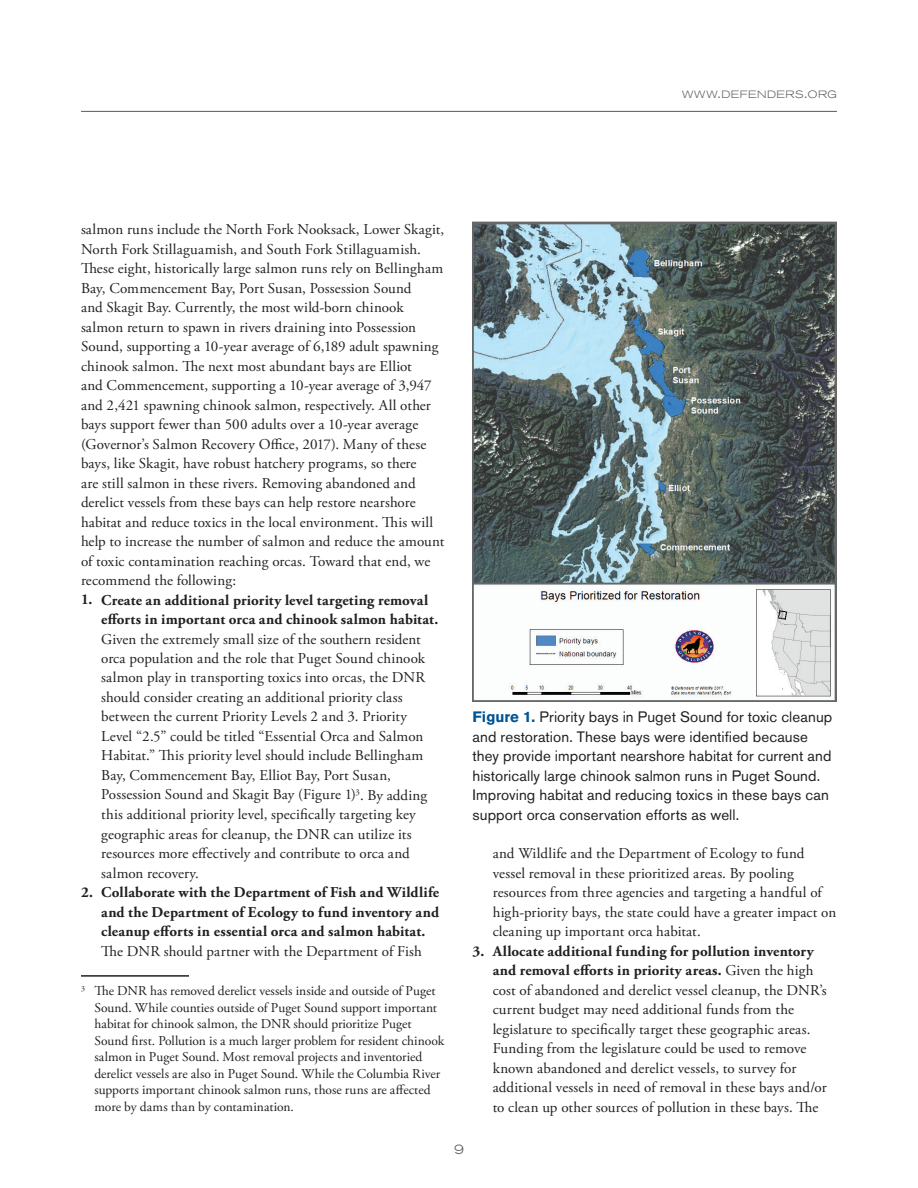
<style>
.page{position:relative;width:918px;height:1188px;background:#fff}
.page>*{position:absolute;margin:0;border:0;box-sizing:border-box;transform-origin:0 0}
.t1{font:15px/19.5px "Adobe Garamond Pro";letter-spacing:.01em;color:#231f20}
.t2{font:15px/19.5px "Akzidenz Grotesk Std";letter-spacing:.005em;color:#231f20}
.t3{font:700 15px/19.5px "Adobe Garamond Pro";letter-spacing:.01em;color:#231f20}
.t4{font:13.5px/16.5px "Adobe Garamond Pro";color:#231f20}
.t5{font:300 expanded 13.5px "Akzidenz Grotesk Std";color:#57585a}
.t6{font:300 expanded 10.5px "Akzidenz Grotesk Std";letter-spacing:.04em;color:#57585a}
.s1{font-size:15px}
.s2{font-weight:700;color:#005595}
.s3{font-weight:700}
</style>
<div class="page">
<hr style="left:81px;top:111px;width:756px;height:1px;background:#57585a">
<img style="left:472px;top:222px;width:365px;height:480px">
<hr style="left:81px;top:975px;width:108px;height:2px;background:#231f20">
<p class="t6" style="left:682px;top:88px;width:156px">WWW<span class="s1">.</span>DEFENDERS<span class="s1">.</span>ORG</p>
<p class="t1" style="left:81px;top:220px;width:365px">salmon runs include the North Fork Nooksack, Lower Skagit, North Fork Stillaguamish, and South Fork Stillaguamish.<br>These eight, historically large salmon runs rely on Bellingham Bay, Commencement Bay, Port Susan, Possession Sound<br>and Skagit Bay. Currently, the most wild-born chinook salmon return to spawn in rivers draining into Possession Sound, supporting a 10-year average of 6,189 adult spawning chinook salmon. The next most abundant bays are Elliot<br>and Commencement, supporting a 10-year average of 3,947 and 2,421 spawning chinook salmon, respectively. All other bays support fewer than 500 adults over a 10-year average (Governor’s Salmon Recovery Office, 2017). Many of these bays, like Skagit, have robust hatchery programs, so there<br>are still salmon in these rivers. Removing abandoned and derelict vessels from these bays can help restore nearshore habitat and reduce toxics in the local environment. This will help to increase the number of salmon and reduce the amount of toxic contamination reaching orcas. Toward that end, we recommend the following:</p>
<p class="t3" style="left:101px;top:590px;width:339px;text-indent:-20px">1. Create an additional priority level targeting removal efforts in important orca and chinook salmon habitat.</p>
<p class="t1" style="left:101px;top:630px;width:328px">Given the extremely small size of the southern resident orca population and the role that Puget Sound chinook salmon play in transporting toxics into orcas, the DNR should consider creating an additional priority class between the current Priority Levels 2 and 3. Priority Level “2.5” could be titled “Essential Orca and Salmon Habitat.” This priority level should include Bellingham Bay, Commencement Bay, Elliot Bay, Port Susan, Possession Sound and Skagit Bay (Figure 1)<sup>3</sup>. By adding this additional priority level, specifically targeting key geographic areas for cleanup, the DNR can utilize its resources more effectively and contribute to orca and salmon recovery.</p>
<p class="t3" style="left:101px;top:883px;width:340px;text-align:justify;text-indent:-20px">2. Collaborate with the Department of Fish and Wildlife and the Department of Ecology to fund inventory and cleanup efforts in essential orca and salmon habitat.</p>
<p class="t1" style="left:101px;top:942px;width:322px">The DNR should partner with the Department of Fish</p>
<p class="t4" style="left:94px;top:983px;width:351px;text-indent:-13px"><sup>3</sup> The DNR has removed derelict vessels inside and outside of Puget Sound. While counties outside of Puget Sound support important habitat for chinook salmon, the DNR should prioritize Puget Sound first. Pollution is a much larger problem for resident chinook salmon in Puget Sound. Most removal projects and inventoried derelict vessels are also in Puget Sound. While the Columbia River supports important chinook salmon runs, those runs are affected more by dams than by contamination.</p>
<p class="t2" style="left:473px;top:707px;width:361px"><span class="s2">Figure 1.</span> Priority bays in Puget Sound for toxic cleanup and restoration. These bays were identified because they provide important nearshore habitat for current and historically large chinook salmon runs in Puget Sound.<br>Improving habitat and reducing toxics in these bays can support orca conservation efforts as well.</p>
<p class="t1" style="left:493px;top:844px;width:345px">and Wildlife and the Department of Ecology to fund vessel removal in these prioritized areas. By pooling resources from three agencies and targeting a handful of high-priority bays, the state could have a greater impact on cleaning up important orca habitat.</p>
<p class="t1" style="left:493px;top:942px;width:336px;text-indent:-20px"><span class="s3">3. Allocate additional funding for pollution inventory and removal efforts in priority areas.</span> Given the high cost of abandoned and derelict vessel cleanup, the DNR’s current budget may need additional funds from the legislature to specifically target these geographic areas.<br>Funding from the legislature could be used to remove known abandoned and derelict vessels, to survey for additional vessels in need of removal in these bays and/or to clean up other sources of pollution in these bays. The</p>
<p class="t5" style="left:454px;top:1141px;width:11px">9</p>
</div>
